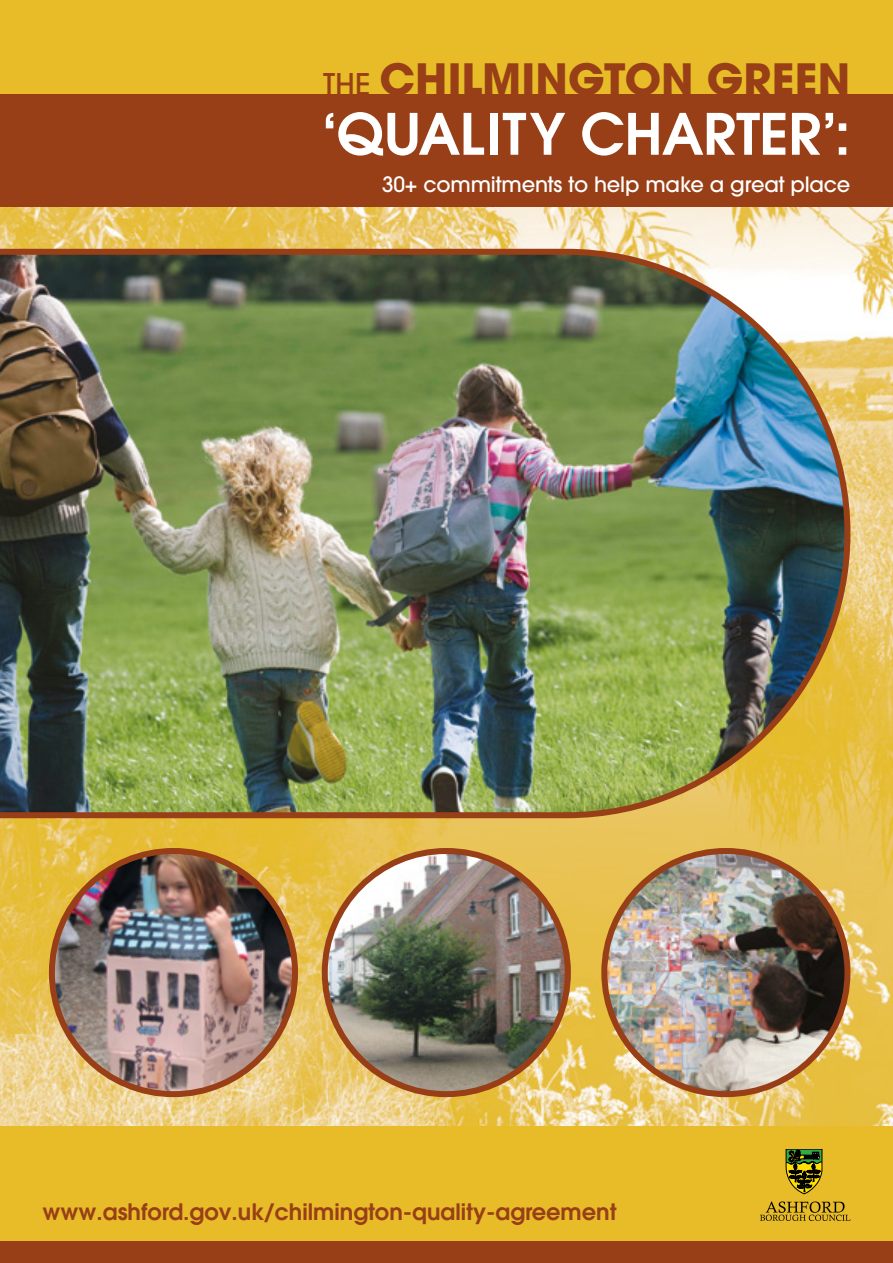
<style>
.page{position:relative;width:893px;height:1263px;background:#fff}
.page>*{position:absolute;margin:0;border:0;box-sizing:border-box;transform-origin:0 0}
.t1{font:600 56.55px "ITC Avant Garde Pro";letter-spacing:-.005em;color:#fff}
.t2{font:700 42.9px "ITC Avant Garde Pro";color:#983f17}
.t3{font:600 22.5px "ITC Avant Garde Pro";color:#983f17}
.t4{font:500 21px "ITC Avant Garde Pro";letter-spacing:-.01em;color:#fff}
.s1{font-weight:500;font-size:29.7px}
</style>
<div class="page">
<img style="left:0;top:207px;width:893px;height:920px">
<div style="left:0;top:1127px;width:893px;height:136px;background:#e7bc28"></div>
<div style="left:0;top:0;width:893px;height:98px;background:#e7bc28"></div>
<div style="left:0;top:95px;width:893px;height:112px;background:#983f17"></div>
<div style="left:0;top:1242px;width:893px;height:21px;background:#983f17"></div>
<svg style="left:786px;top:1149px;width:36px;height:45px"></svg>
<svg style="left:760px;top:1201px;width:91px;height:20px"></svg>
<img style="left:52px;top:851px;width:243px;height:243px;border-radius:122px">
<div style="left:49px;top:848px;width:249px;height:249px;border:6px solid #983f17;border-radius:50%"></div>
<img style="left:325px;top:851px;width:243px;height:243px;border-radius:122px">
<div style="left:322px;top:848px;width:249px;height:249px;border:6px solid #983f17;border-radius:50%"></div>
<img style="left:604px;top:851px;width:243px;height:243px;border-radius:122px">
<div style="left:601px;top:848px;width:249px;height:249px;border:6px solid #983f17;border-radius:50%"></div>
<img style="left:0;top:246px;width:853px;height:575px">
<h2 class="t2" style="left:323px;top:51px;width:529px"><span class="s1">The</span> CHILMINGTON GREEN</h2>
<h1 class="t1" style="left:322px;top:97px;width:530px">‘Quality Charter’:</h1>
<p class="t4" style="left:382px;top:170px;width:470px">30+ commitments to help make a great place</p>
<p class="t3" style="left:43px;top:1197px;width:575px">www.ashford.gov.uk/chilmington-quality-agreement</p>
</div>
